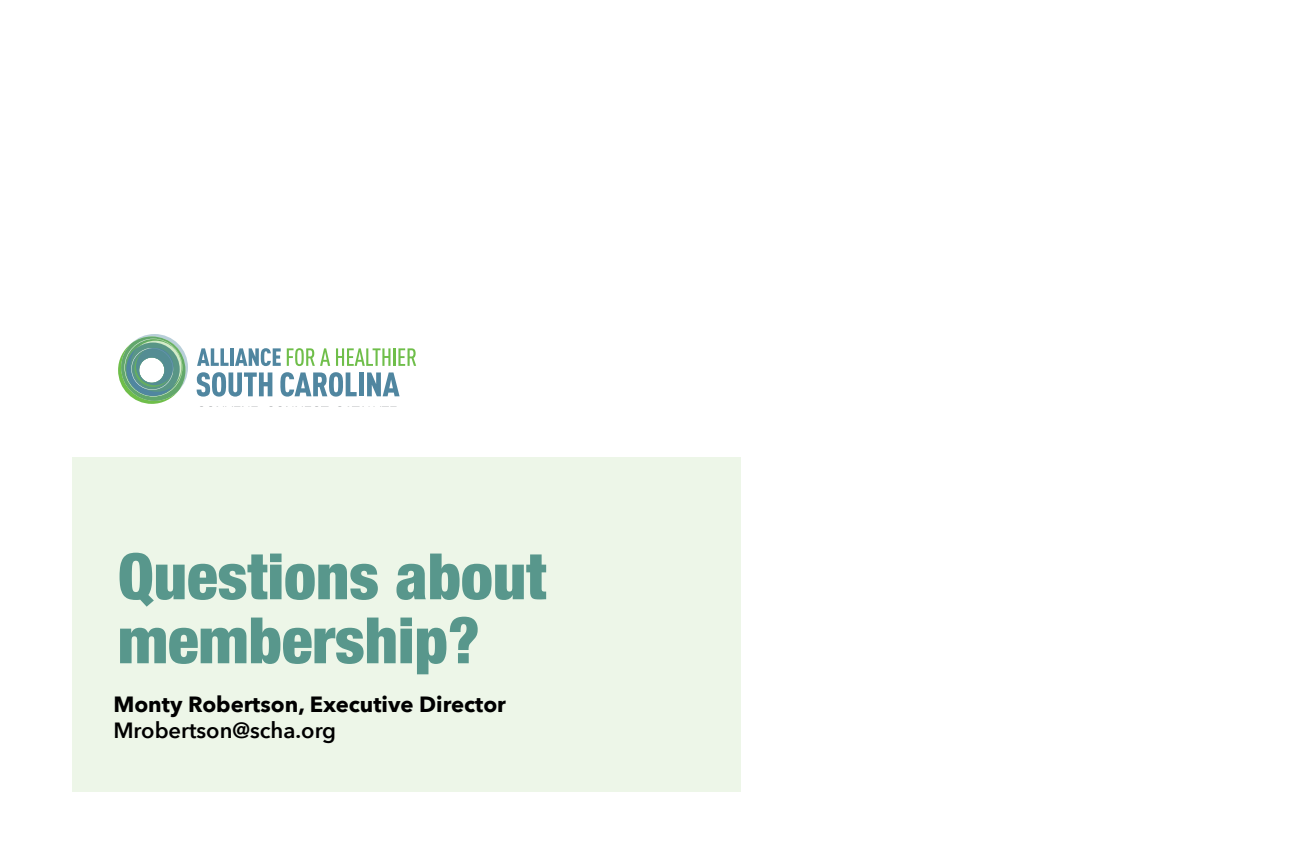
<style>
.page{position:relative;width:1296px;height:864px;background:#fff}
.page>*{position:absolute;margin:0;border:0;box-sizing:border-box;transform-origin:0 0}
.t1{font:900 condensed 64px/64px "Helvetica Neue";color:#58978c}
.t2{font:700 22px "Avenir Next";color:#000}
.t3{font:600 22px "Avenir Next";color:#000}
</style>
<div class="page">
<div style="left:72px;top:458px;width:668px;height:334px;background:#edf6e8"></div>
<svg style="left:197px;top:348px;width:32px;height:18px"></svg>
<hr style="left:230px;top:348px;width:4px;height:18px;background:#5086a0">
<svg style="left:235px;top:348px;width:46px;height:18px"></svg>
<svg style="left:287px;top:348px;width:43px;height:18px"></svg>
<svg style="left:336px;top:348px;width:55px;height:18px"></svg>
<hr style="left:393px;top:348px;width:3px;height:18px;background:#6fbe4a">
<svg style="left:398px;top:348px;width:18px;height:18px"></svg>
<svg style="left:197px;top:372px;width:75px;height:25px"></svg>
<svg style="left:280px;top:372px;width:77px;height:25px"></svg>
<div style="left:359px;top:372px;width:5px;height:24px;background:#5086a0"></div>
<svg style="left:367px;top:372px;width:33px;height:24px"></svg>
<svg style="left:118px;top:334px;width:70px;height:70px"></svg>
<h1 class="t1" style="left:118px;top:541px;width:430px">Questions about membership?</h1>
<p class="t2" style="left:113px;top:685px;width:394px">Monty Robertson, Executive Director</p>
<p class="t3" style="left:113px;top:712px;width:224px">Mrobertson@scha.org</p>
</div>
